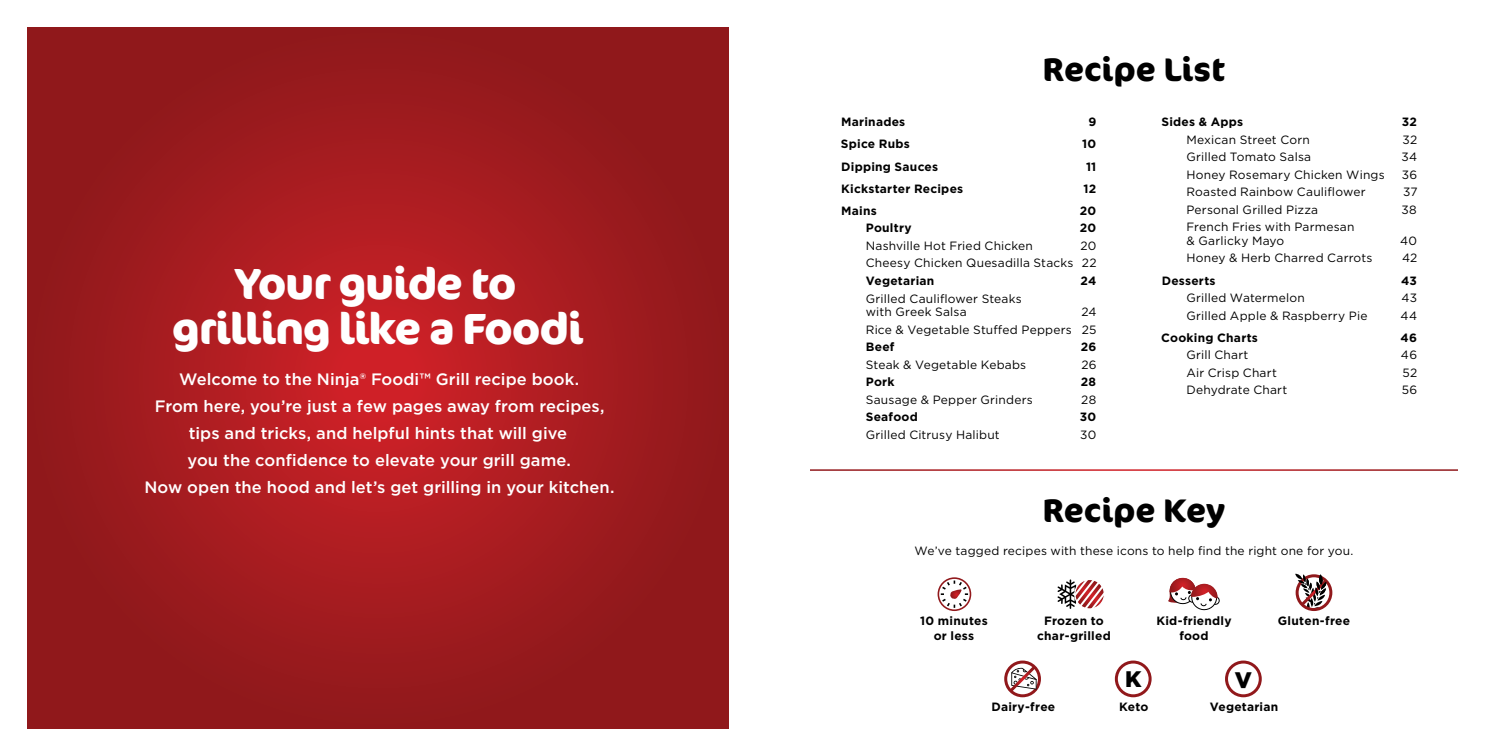
<style>
.page{position:relative;width:1512px;height:756px;background:#fff}
.page>*{position:absolute;margin:0;border:0;box-sizing:border-box;transform-origin:0 0}
.t1{font:700 43.5px/45px "Cocon Pro";letter-spacing:-.025em;color:#fff;text-align:center}
.t2{font:700 32.7px "Cocon Pro";color:#000}
.t3{font:900 22.5px "Gotham";color:#000}
.t4{font:500 16.5px/27px "Gotham";letter-spacing:.005em;color:#fff;text-align:center}
.t5{font:12px/17.5px "Gotham";letter-spacing:.015em;color:#000;text-align:right}
.t6{font:700 12px/15px "Gotham";letter-spacing:.02em;color:#000;text-align:center}
</style>
<div class="page">
<svg style="left:27px;top:27px;width:702px;height:702px;background:#a01a1e"></svg>
<svg style="left:1168px;top:578px;width:52px;height:33px"></svg>
<div style="left:1004px;top:661px;width:37px;height:36px;border:3px solid #fff;border-radius:50%"></div>
<svg style="left:1006px;top:663px;width:33px;height:32px"></svg>
<div style="left:1296px;top:574px;width:36px;height:37px;border:3px solid #fff;border-radius:50%"></div>
<svg style="left:1295px;top:574px;width:35px;height:36px"></svg>
<div style="left:938px;top:577px;width:33px;height:34px;border:2px solid #fff;border-radius:50%"></div>
<svg style="left:940px;top:580px;width:28px;height:28px"></svg>
<svg style="left:1057px;top:579px;width:46px;height:30px"></svg>
<div style="left:1074px;top:579px;width:31px;height:31px;border:1px solid #fff;border-radius:50%"></div>
<div style="left:1115px;top:661px;width:37px;height:36px;border:3px solid #fff;border-radius:50%"></div>
<div style="left:1225px;top:661px;width:37px;height:36px;border:3px solid #fff;border-radius:50%"></div>
<h1 class="t1" style="left:172px;top:260px;width:413px">Your guide to grilling like a Foodi</h1>
<p class="t4" style="left:144px;top:365px;width:472px">Welcome to the Ninja® Foodi™ Grill recipe book.<br>From here, you’re just a few pages away from recipes, tips and tricks, and helpful hints that will give<br>you the confidence to elevate your grill game.<br>Now open the hood and let’s get grilling in your kitchen.</p>
<h2 class="t2" style="left:1043px;top:47px;width:184px">Recipe List</h2>
<p class="t6" style="left:841px;top:114px;width:66px">Marinades</p>
<p class="t6" style="left:1088px;top:114px;width:9px">9</p>
<p class="t6" style="left:841px;top:137px;width:71px">Spice Rubs</p>
<p class="t6" style="left:1082px;top:137px;width:16px">10</p>
<p class="t6" style="left:841px;top:159px;width:99px">Dipping Sauces</p>
<p class="t6" style="left:1086px;top:159px;width:12px">11</p>
<p class="t6" style="left:841px;top:181px;width:124px">Kickstarter Recipes</p>
<p class="t6" style="left:1084px;top:181px;width:14px">12</p>
<p class="t6" style="left:841px;top:203px;width:37px">Mains</p>
<p class="t6" style="left:1080px;top:203px;width:18px">20</p>
<p class="t6" style="left:866px;top:221px;width:47px">Poultry</p>
<p class="t6" style="left:1080px;top:221px;width:18px">20</p>
<p class="t5" style="left:866px;top:237px;width:169px">Nashville Hot Fried Chicken</p>
<p class="t5" style="left:866px;top:237px;width:232px">20<br>Cheesy Chicken Quesadilla Stacks 22</p>
<p class="t6" style="left:866px;top:273px;width:70px">Vegetarian</p>
<p class="t6" style="left:1081px;top:273px;width:17px">24</p>
<p class="t5" style="left:866px;top:291px;width:157px;line-height:13.5px;text-align:left">Grilled Cauliflower Steaks with Greek Salsa</p>
<p class="t5" style="left:866px;top:303px;width:232px">24<br>Rice &amp; Vegetable Stuffed Peppers 25</p>
<p class="t6" style="left:866px;top:339px;width:30px">Beef</p>
<p class="t6" style="left:1081px;top:339px;width:17px">26</p>
<p class="t5" style="left:866px;top:355px;width:162px">Steak &amp; Vegetable Kebabs</p>
<p class="t5" style="left:1081px;top:355px;width:17px">26</p>
<p class="t6" style="left:866px;top:374px;width:30px">Pork</p>
<p class="t6" style="left:1081px;top:374px;width:17px">28</p>
<p class="t5" style="left:866px;top:390px;width:168px">Sausage &amp; Pepper Grinders</p>
<p class="t5" style="left:1081px;top:390px;width:16px">28</p>
<p class="t6" style="left:866px;top:409px;width:54px">Seafood</p>
<p class="t6" style="left:1080px;top:409px;width:18px">30</p>
<p class="t5" style="left:866px;top:426px;width:135px">Grilled Citrusy Halibut</p>
<p class="t5" style="left:1080px;top:426px;width:18px">30</p>
<p class="t6" style="left:1162px;top:114px;width:83px">Sides &amp; Apps</p>
<p class="t6" style="left:1402px;top:114px;width:17px">32</p>
<p class="t5" style="left:1186px;top:130px;width:125px">Mexican Street Corn</p>
<p class="t5" style="left:1403px;top:130px;width:16px">32</p>
<p class="t5" style="left:1186px;top:148px;width:126px">Grilled Tomato Salsa</p>
<p class="t5" style="left:1401px;top:148px;width:17px">34</p>
<p class="t5" style="left:1186px;top:166px;width:200px">Honey Rosemary Chicken Wings</p>
<p class="t5" style="left:1402px;top:166px;width:17px">36</p>
<p class="t5" style="left:1186px;top:183px;width:181px">Roasted Rainbow Cauliflower</p>
<p class="t5" style="left:1403px;top:183px;width:16px">37</p>
<p class="t5" style="left:1186px;top:201px;width:133px">Personal Grilled Pizza</p>
<p class="t5" style="left:1402px;top:201px;width:17px">38</p>
<p class="t5" style="left:1186px;top:220px;width:170px;line-height:13.5px;text-align:left">French Fries with Parmesan &amp; Garlicky Mayo</p>
<p class="t5" style="left:1400px;top:232px;width:18px">40</p>
<p class="t5" style="left:1186px;top:249px;width:188px">Honey &amp; Herb Charred Carrots</p>
<p class="t5" style="left:1402px;top:249px;width:17px">42</p>
<p class="t6" style="left:1162px;top:273px;width:55px">Desserts</p>
<p class="t6" style="left:1401px;top:273px;width:17px">43</p>
<p class="t5" style="left:1186px;top:289px;width:120px">Grilled Watermelon</p>
<p class="t5" style="left:1402px;top:289px;width:17px">43</p>
<p class="t5" style="left:1186px;top:306px;width:182px">Grilled Apple &amp; Raspberry Pie</p>
<p class="t5" style="left:1401px;top:306px;width:18px">44</p>
<p class="t6" style="left:1161px;top:330px;width:98px">Cooking Charts</p>
<p class="t6" style="left:1401px;top:330px;width:18px">46</p>
<p class="t5" style="left:1186px;top:346px;width:64px">Grill Chart</p>
<p class="t5" style="left:1401px;top:346px;width:18px">46</p>
<p class="t5" style="left:1186px;top:364px;width:92px">Air Crisp Chart</p>
<p class="t5" style="left:1403px;top:364px;width:16px">52</p>
<p class="t5" style="left:1186px;top:381px;width:102px">Dehydrate Chart</p>
<p class="t5" style="left:1402px;top:381px;width:17px">56</p>
<h2 class="t2" style="left:1043px;top:488px;width:184px">Recipe Key</h2>
<p class="t5" style="left:914px;top:542px;width:441px">We’ve tagged recipes with these icons to help find the right one for you.</p>
<p class="t6" style="left:920px;top:613px;width:69px">10 minutes</p>
<p class="t6" style="left:1278px;top:613px;width:74px">Gluten-free</p>
<p class="t6" style="left:934px;top:628px;width:42px">or less</p>
<p class="t6" style="left:1156px;top:613px;width:77px">Kid-friendly food</p>
<p class="t6" style="left:1037px;top:613px;width:75px">Frozen to char-grilled</p>
<p class="t6" style="left:991px;top:700px;width:65px">Dairy-free</p>
<h3 class="t3" style="left:1125px;top:664px;width:18px">K</h3>
<h3 class="t3" style="left:1235px;top:665px;width:19px">V</h3>
<p class="t6" style="left:1119px;top:699px;width:31px">Keto</p>
<p class="t6" style="left:1210px;top:699px;width:70px">Vegetarian</p>
</div>
